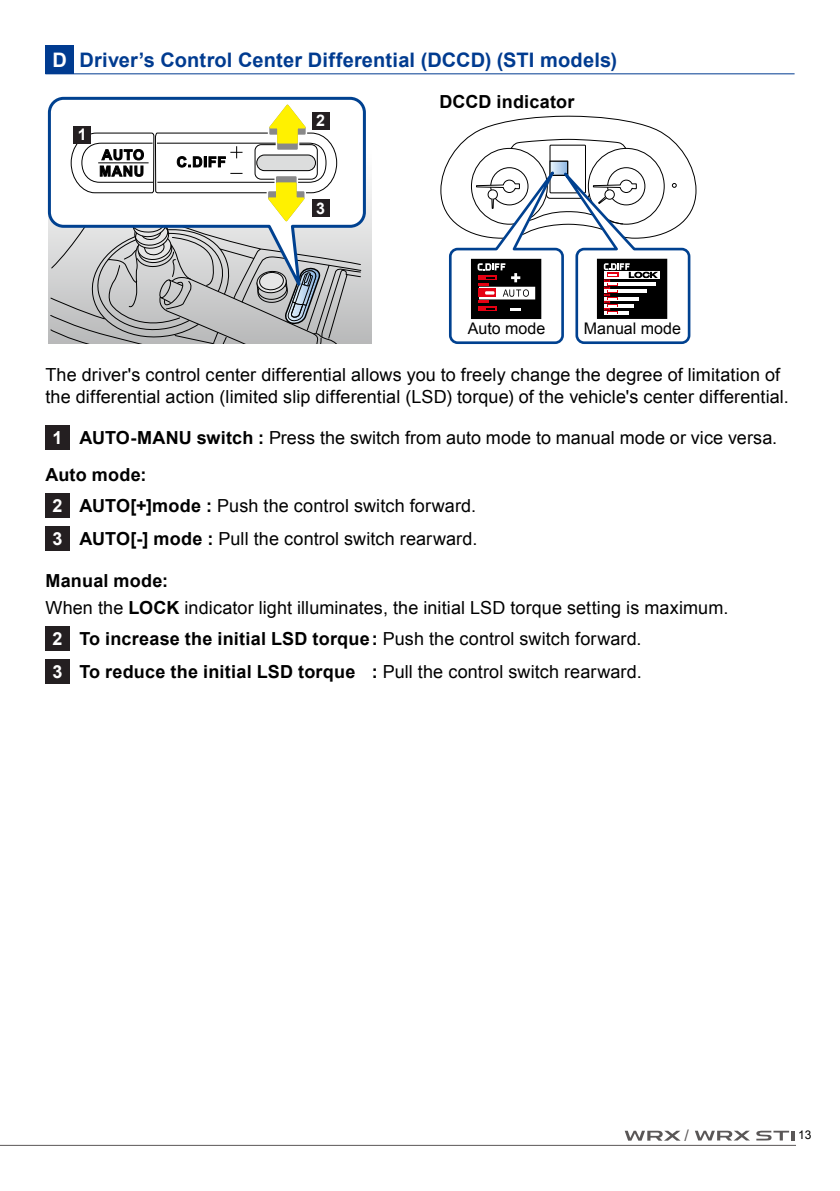
<style>
.page{position:relative;width:840px;height:1191px;background:#fff}
.page>*{position:absolute;margin:0;border:0;box-sizing:border-box;transform-origin:0 0}
.t1{font:700 20px "Arial";letter-spacing:.01em;color:#003b90}
.t2{font:18px/37px "Arial";letter-spacing:.005em;color:#000}
.t3{font:700 18px/33.6px "Arial";letter-spacing:.01em;color:#000}
.t4{font:16px "Arial";color:#000}
.t5{font:700 16px "Arial";color:#fff}
.t6{font:16px "Arial";color:#5a5757}
.t7{font:12px "Arial";color:#000}
.s1{color:#fff}
.s2{font-weight:700;color:#fff}
.s3{font-weight:700}
.s4{font-weight:400}
</style>
<div class="page">
<hr style="left:0;top:1145px;width:795px;height:1px;background:#5a5757">
<svg style="left:624px;top:1130px;width:56px;height:10px"></svg>
<svg style="left:695px;top:1130px;width:54px;height:10px"></svg>
<svg style="left:756px;top:1130px;width:38px;height:10px"></svg>
<svg style="left:47px;top:96px;width:320px;height:204px"></svg>
<svg style="left:50px;top:97px;width:311px;height:246px"></svg>
<div style="left:45px;top:425px;width:25px;height:25px;background:#241f21"></div>
<div style="left:45px;top:493px;width:25px;height:24px;background:#241f21"></div>
<div style="left:45px;top:526px;width:25px;height:25px;background:#241f21"></div>
<div style="left:45px;top:626px;width:25px;height:24px;background:#241f21"></div>
<div style="left:45px;top:660px;width:25px;height:24px;background:#241f21"></div>
<svg style="left:440px;top:115px;width:256px;height:229px"></svg>
<hr style="left:45px;top:73px;width:749px;height:1px;background:#003b90">
<div style="left:45px;top:45px;width:29px;height:29px;background:#003b90"></div>
<div style="left:74px;top:126px;width:17px;height:17px;background:#241f21"></div>
<div style="left:312px;top:112px;width:17px;height:17px;background:#241f21"></div>
<div style="left:312px;top:200px;width:17px;height:17px;background:#241f21"></div>
<p class="t1" style="left:52px;top:47px;width:566px"><span class="s1">D</span> Driver’s Control Center Differential (DCCD) (STI models)</p>
<p class="t5" style="left:78px;top:124px;width:10px">1</p>
<p class="t5" style="left:316px;top:110px;width:10px">2</p>
<p class="t5" style="left:316px;top:198px;width:10px">3</p>
<p class="t3" style="left:439px;top:86px;width:137px">DCCD indicator</p>
<p class="t4" style="left:467px;top:318px;width:79px">Auto mode</p>
<p class="t4" style="left:583px;top:318px;width:98px">Manual mode</p>
<p class="t2" style="left:45px;top:364px;width:744px;line-height:21.6px">The driver's control center differential allows you to freely change the degree of limitation of the differential action (limited slip differential (LSD) torque) of the vehicle's center differential.</p>
<p class="t2" style="left:45px;top:419px;width:733px;text-indent:7px"><span class="s2">1</span> <span class="s3">AUTO-MANU switch :</span> Press the switch from auto mode to manual mode or vice versa.<br><span class="s3">Auto mode:</span></p>
<p class="t2" style="left:53px;top:488px;width:426px;line-height:33.6px"><span class="s2">2</span> <span class="s3">AUTO[+]mode :</span> Push the control switch forward.<br><span class="s2">3</span> <span class="s3">AUTO[-] mode :</span> Pull the control switch rearward.</p>
<p class="t2" style="left:45px;top:567px;width:684px;line-height:27.2px"><span class="s3">Manual mode:<br></span>When the <span class="s3">LOCK</span> indicator light illuminates, the initial LSD torque setting is maximum.</p>
<p class="t3" style="left:53px;top:622px;width:590px"><span class="s1">2</span> To increase the initial LSD torque: <span class="s4">Push the control switch forward.<br></span><span class="s1">3</span> To reduce the initial LSD torque : <span class="s4">Pull the control switch rearward.</span></p>
<p class="t6" style="left:684px;top:1125px;width:6px">/</p>
<p class="t7" style="left:797px;top:1126px;width:15px">13</p>
</div>
